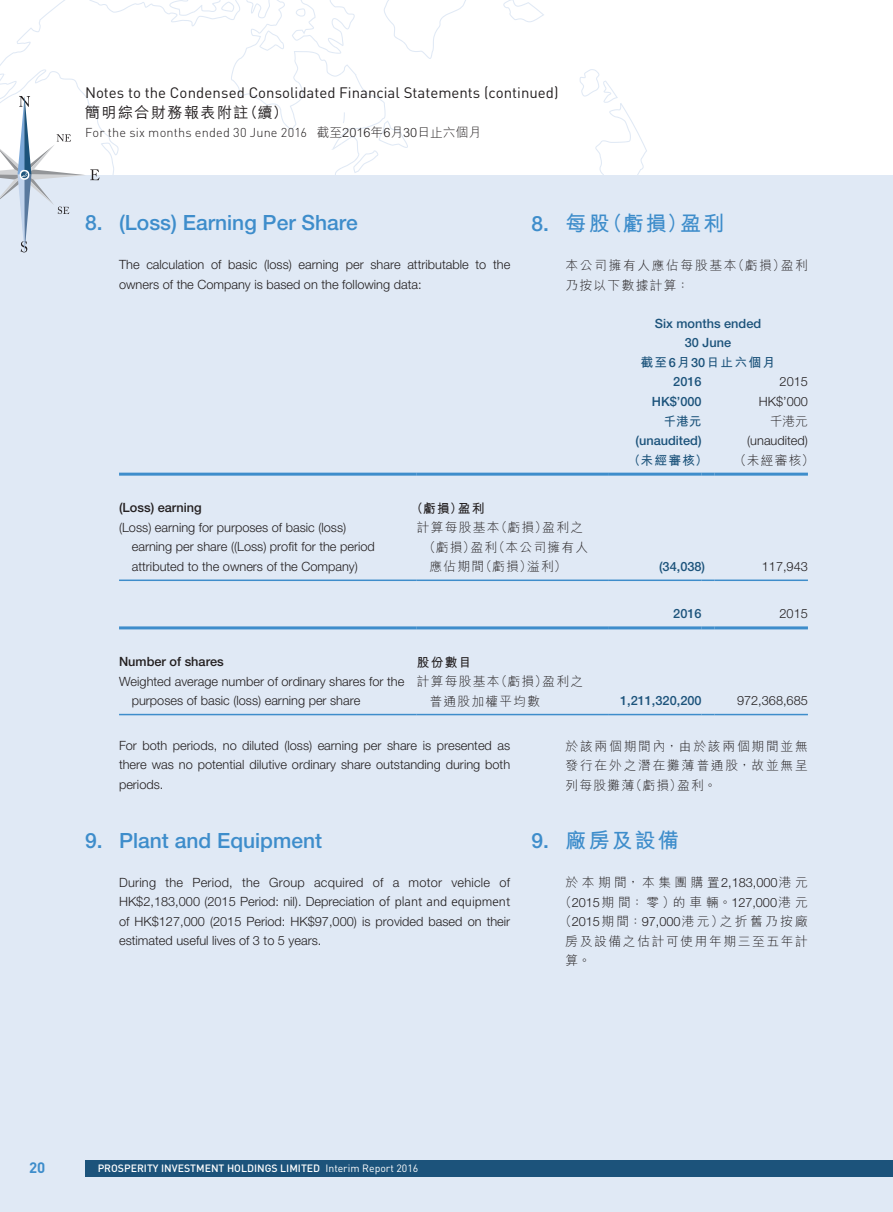
<style>
.page{position:relative;width:893px;height:1212px;background:#fff}
.page>*{position:absolute;margin:0;border:0;box-sizing:border-box;transform-origin:0 0}
.t1{font:500 21px "Helvetica Neue LT Std";color:#3e8dcb}
.t2{font:700 21px "M Hei HK";letter-spacing:.1em;color:#3e8dcb}
.t3{font:15px "DIN Pro";color:#231f20}
.t4{font:500 15px "M Hei HK";letter-spacing:.1em;color:#231f20}
.t5{font:700 15px "DIN Pro";color:#3e8dcb}
.t6{font:300 12.75px/19.5px "Helvetica Neue LT Std";color:#231f20}
.t7{font:300 12.75px/19.5px "M Hei HK";letter-spacing:.125em;color:#231f20}
.t8{font:500 12.75px/19.5px "Helvetica Neue LT Std";color:#1c537b;text-align:center}
.t9{font:300 12.75px/19.5px "M Hei HK";letter-spacing:.1em;color:#231f20}
.t10{font:300 12.75px "DIN Pro";letter-spacing:.015em;color:#231f20}
.t11{font:500 12.75px "Helvetica Neue LT Std";color:#231f20}
.t12{font:300 12.75px "M Hei HK";letter-spacing:.18em;color:#231f20}
.t13{font:300 12.75px "M Hei HK";letter-spacing:.275em;color:#231f20}
.t14{font:700 12.75px "M Hei HK";letter-spacing:.1em;color:#1c537b}
.t15{font:700 12.75px "M Hei HK";letter-spacing:.1em;color:#231f20}
.t16{font:500 10.5px "DIN Pro";color:#fff}
.s1{font-family:"M Hei HK"}
.s2{font-family:"Helvetica Neue LT Std";font-weight:500}
.s3{font-family:"Frutiger LT Std"}
.s4{font-family:"Helvetica Neue LT Std"}
.s5{font-weight:400}
</style>
<div class="page">
<svg style="left:353px;top:120px;width:55px;height:53px"></svg>
<svg style="left:169px;top:0;width:65px;height:16px"></svg>
<svg style="left:256px;top:0;width:288px;height:59px"></svg>
<svg style="left:580px;top:69px;width:67px;height:106px"></svg>
<div style="left:0;top:175px;width:893px;height:1037px;background:#e0e9f5"></div>
<div style="left:86px;top:1160px;width:807px;height:17px;background:#1c537b"></div>
<svg style="left:0;top:74px;width:345px;height:179px"></svg>
<hr style="left:119px;top:473px;width:298px;height:3px;background:#3e8dcb">
<hr style="left:417px;top:473px;width:191px;height:3px;background:#3e8dcb">
<hr style="left:608px;top:473px;width:94px;height:3px;background:#3e8dcb">
<svg style="left:702px;top:473px;width:12px;height:3px"></svg>
<hr style="left:714px;top:473px;width:94px;height:3px;background:#3e8dcb">
<hr style="left:119px;top:579px;width:298px;height:2px;background:#3e8dcb">
<hr style="left:417px;top:579px;width:191px;height:2px;background:#3e8dcb">
<hr style="left:608px;top:579px;width:94px;height:2px;background:#3e8dcb">
<svg style="left:702px;top:579px;width:12px;height:2px"></svg>
<hr style="left:714px;top:579px;width:94px;height:2px;background:#3e8dcb">
<hr style="left:119px;top:626px;width:298px;height:3px;background:#3e8dcb">
<hr style="left:417px;top:626px;width:191px;height:3px;background:#3e8dcb">
<hr style="left:608px;top:626px;width:94px;height:3px;background:#3e8dcb">
<svg style="left:702px;top:626px;width:12px;height:3px"></svg>
<hr style="left:714px;top:626px;width:94px;height:3px;background:#3e8dcb">
<hr style="left:119px;top:714px;width:298px;height:1px;background:#3e8dcb">
<hr style="left:417px;top:714px;width:191px;height:1px;background:#3e8dcb">
<hr style="left:608px;top:714px;width:94px;height:1px;background:#3e8dcb">
<svg style="left:702px;top:714px;width:12px;height:1px"></svg>
<hr style="left:714px;top:714px;width:94px;height:1px;background:#3e8dcb">
<p class="t3" style="left:85px;top:82px;width:475px">Notes to the Condensed Consolidated Financial Statements (continued)</p>
<p class="t4" style="left:85px;top:101px;width:204px">簡明綜合財務報表附註（續）</p>
<p class="t10" style="left:85px;top:124px;width:398px">For the six months ended 30 June 2016 <span class="s1">截至2016年6月30日止六個月</span></p>
<h1 class="t1" style="left:85px;top:210px;width:274px">8. (Loss) Earning Per Share</h1>
<p class="t6" style="left:119px;top:254px;width:393px">The calculation of basic (loss) earning per share attributable to the owners of the Company is based on the following data:</p>
<h1 class="t2" style="left:531px;top:208px;width:194px"><span class="s2">8.</span> 每股（虧損）盈利</h1>
<p class="t7" style="left:566px;top:256px;width:244px">本公司擁有人應佔每股基本（虧損）盈利乃按以下數據計算：</p>
<p class="t8" style="left:655px;top:313px;width:108px">Six months ended<br>30 June</p>
<p class="t14" style="left:641px;top:353px;width:136px">截至<span class="s2">6</span>月<span class="s2">30</span>日止六個月</p>
<p class="t8" style="left:673px;top:372px;width:30px">2016</p>
<p class="t6" style="left:780px;top:371px;width:30px">2015</p>
<p class="t8" style="left:652px;top:391px;width:51px">HK$’000</p>
<p class="t6" style="left:759px;top:391px;width:51px">HK$’000</p>
<p class="t14" style="left:663px;top:412px;width:40px">千港元</p>
<p class="t7" style="left:770px;top:411px;width:40px">千港元</p>
<p class="t8" style="left:635px;top:430px;width:68px">(unaudited)</p>
<p class="t6" style="left:747px;top:430px;width:62px">(unaudited)</p>
<p class="t14" style="left:628px;top:451px;width:82px">（未經審核）</p>
<p class="t7" style="left:734px;top:450px;width:82px">（未經審核）</p>
<p class="t11" style="left:119px;top:500px;width:84px">(Loss) earning</p>
<p class="t15" style="left:410px;top:499px;width:76px">（虧損）盈利</p>
<p class="t6" style="left:132px;top:517px;width:245px;text-indent:-13px">(Loss) earning for purposes of basic (loss) earning per share ((Loss) profit for the period attributed to the owners of the Company)</p>
<p class="t9" style="left:417px;top:518px;width:168px">計算每股基本（虧損）盈利之</p>
<p class="t9" style="left:423px;top:537px;width:167px">（虧損）盈利（本公司擁有人</p>
<p class="t7" style="left:429px;top:557px;width:139px">應佔期間（虧損）溢利）</p>
<p class="t8" style="left:659px;top:556px;width:48px">(34,038)</p>
<p class="t6" style="left:762px;top:556px;width:48px">117,943</p>
<p class="t8" style="left:673px;top:603px;width:30px">2016</p>
<p class="t6" style="left:779px;top:603px;width:30px">2015</p>
<p class="t11" style="left:119px;top:654px;width:106px">Number of shares</p>
<p class="t15" style="left:417px;top:653px;width:56px">股份數目</p>
<p class="t6" style="left:132px;top:671px;width:274px;text-indent:-13px">Weighted average number of ordinary shares for the purposes of basic (loss) earning per share</p>
<p class="t9" style="left:429px;top:672px;width:155px;text-indent:-13px">計算每股基本（虧損）盈利之普通股加權平均數</p>
<p class="t8" style="left:620px;top:691px;width:83px">1,211,320,200</p>
<p class="t6" style="left:737px;top:691px;width:72px">972,368,685</p>
<p class="t6" style="left:119px;top:735px;width:393px;text-align:justify">For both periods, no diluted (loss) earning per share is presented as there was no potential dilutive ordinary share outstanding during both periods.</p>
<h1 class="t1" style="left:85px;top:827px;width:239px">9. Plant and Equipment</h1>
<p class="t6" style="left:119px;top:872px;width:393px;text-align:justify">During the Period, the Group acquired of a motor vehicle of HK$2,183,000 (2015 Period: nil). Depreciation <span class="s3">of plant and equipment </span>of HK$127,000 (2015 Period: HK$97,000) is provided based on their estimated useful lives of 3 to 5 years.</p>
<p class="t7" style="left:566px;top:736px;width:244px;text-align:justify">於該兩個期間內，由於該兩個期間並無發行在外之潛在攤薄普通股，故並無呈列每股攤薄（虧損）盈利。</p>
<h1 class="t2" style="left:531px;top:825px;width:149px"><span class="s2">9.</span> 廠房及設備</h1>
<p class="t13" style="left:566px;top:876px;width:244px">於本期間，本集團購置<span class="s4">2,183,000</span>港元</p>
<p class="t7" style="left:559px;top:892px;width:250px">（<span class="s4">2015</span>期間：零）的車輛。<span class="s4">127,000</span>港元</p>
<p class="t12" style="left:559px;top:915px;width:250px">（<span class="s4">2015</span>期間：<span class="s4">97,000</span>港元）之折舊乃按廠</p>
<p class="t7" style="left:566px;top:931px;width:244px">房及設備之估計可使用年期三至五年計</p>
<p class="t7" style="left:566px;top:950px;width:27px">算。</p>
<p class="t5" style="left:29px;top:1157px;width:18px">20</p>
<p class="t16" style="left:98px;top:1161px;width:322px">PROSPERITY INVESTMENT HOLDINGS LIMITED <span class="s5">Interim Report 2016</span></p>
</div>
